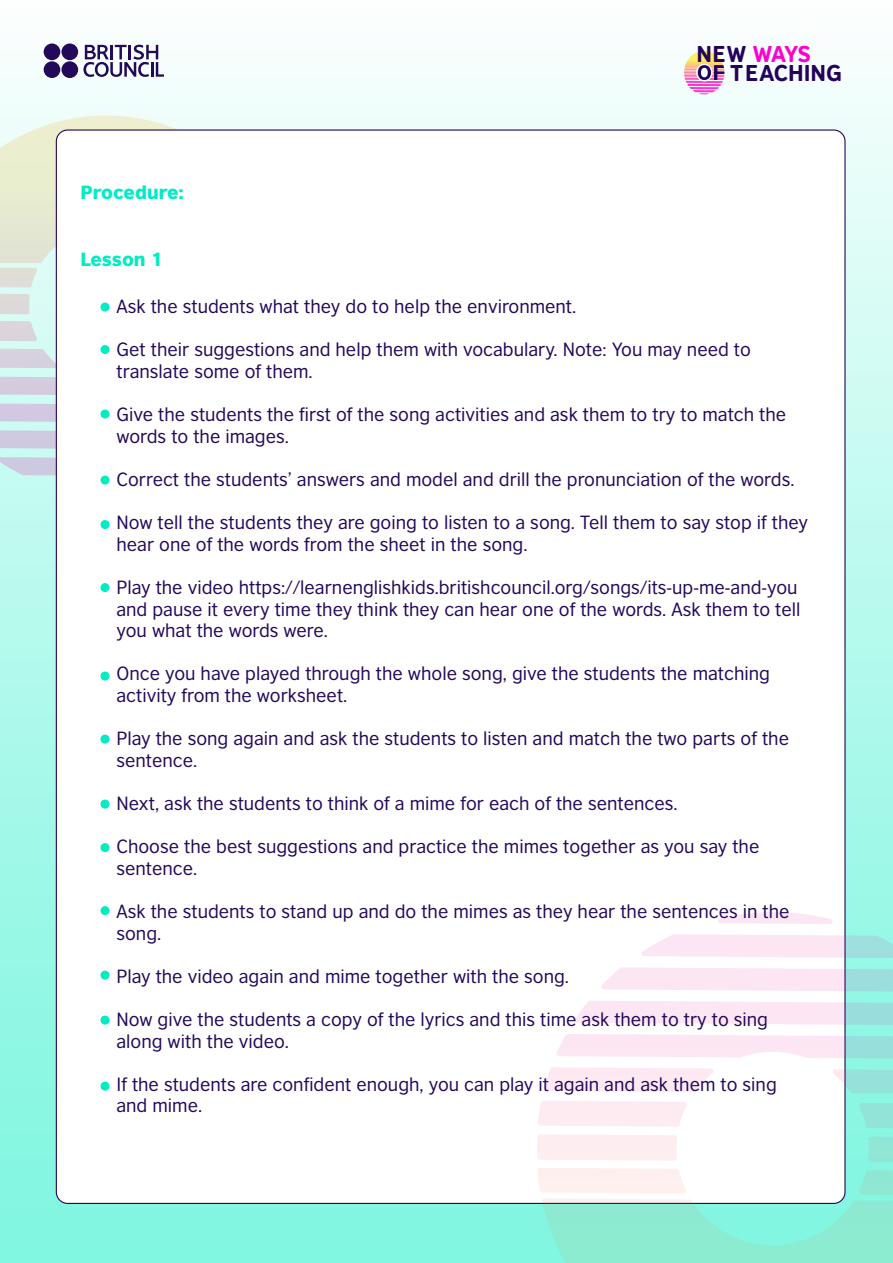
<style>
.page{position:relative;width:893px;height:1263px;background:#fff}
.page>*{position:absolute;margin:0;border:0;box-sizing:border-box;transform-origin:0 0}
.t1{font:21.6px/18.5px "British Council Sans Headline";color:#24025b}
.t2{font:18px/21.6px "British Council Sans";color:#23085a}
.t3{font:900 18px "British Council Sans";color:#00edc3}
.s1{color:#f0c}
</style>
<div class="page">
<div style="left:0;top:0;width:893px;height:1263px;background:linear-gradient(to bottom,#f8fefd,#79f6de)"></div>
<svg style="left:0;top:430px;width:56px;height:20px"></svg>
<svg style="left:0;top:457px;width:56px;height:19px"></svg>
<svg style="left:0;top:116px;width:295px;height:254px;background:#e0e9dd"></svg>
<svg style="left:0;top:403px;width:56px;height:20px"></svg>
<svg style="left:0;top:376px;width:56px;height:20px"></svg>
<svg style="left:83px;top:45px;width:81px;height:32px"></svg>
<div style="left:44px;top:61px;width:16px;height:17px;background:#23095a;border-radius:50%"></div>
<div style="left:61px;top:61px;width:17px;height:17px;background:#23095a;border-radius:50%"></div>
<div style="left:44px;top:44px;width:16px;height:16px;background:#23095a;border-radius:50%"></div>
<div style="left:61px;top:44px;width:17px;height:16px;background:#23095a;border-radius:50%"></div>
<div style="left:56px;top:130px;width:789px;height:1073px;background:#fff;border-radius:11px"></div>
<svg style="left:601px;top:967px;width:292px;height:25px;background:#ebe7f1"></svg>
<svg style="left:544px;top:1067px;width:170px;height:25px;background:#fdebf3"></svg>
<svg style="left:833px;top:1069px;width:60px;height:25px"></svg>
<svg style="left:641px;top:934px;width:252px;height:24px;background:#e9e6f0"></svg>
<svg style="left:537px;top:1101px;width:356px;height:162px"></svg>
<svg style="left:575px;top:1000px;width:318px;height:25px;background:#ece7f1"></svg>
<svg style="left:557px;top:1034px;width:336px;height:25px;background:#ede8f1"></svg>
<svg style="left:718px;top:912px;width:115px;height:12px"></svg>
<svg style="left:684px;top:51px;width:40px;height:43px"></svg>
<div style="left:100px;top:302px;width:10px;height:9px;background:#00edc3;border-radius:50%"></div>
<div style="left:100px;top:345px;width:10px;height:9px;background:#00edc3;border-radius:50%"></div>
<div style="left:100px;top:410px;width:10px;height:8px;background:#00edc3;border-radius:50%"></div>
<div style="left:100px;top:476px;width:10px;height:8px;background:#00edc3;border-radius:50%"></div>
<div style="left:100px;top:583px;width:10px;height:9px;background:#00edc3;border-radius:50%"></div>
<div style="left:100px;top:671px;width:10px;height:9px;background:#00edc3;border-radius:50%"></div>
<div style="left:100px;top:734px;width:10px;height:9px;background:#00edc3;border-radius:50%"></div>
<div style="left:100px;top:800px;width:10px;height:8px;background:#00edc3;border-radius:50%"></div>
<div style="left:100px;top:843px;width:10px;height:9px;background:#00edc3;border-radius:50%"></div>
<div style="left:100px;top:906px;width:10px;height:9px;background:#00edc3;border-radius:50%"></div>
<div style="left:100px;top:971px;width:10px;height:9px;background:#00edc3;border-radius:50%"></div>
<div style="left:100px;top:1016px;width:10px;height:9px;background:#00edc3;border-radius:50%"></div>
<div style="left:100px;top:1082px;width:10px;height:9px;background:#00edc3;border-radius:50%"></div>
<div style="left:100px;top:520px;width:10px;height:9px;background:#00edc3;border-radius:50%"></div>
<p class="t3" style="left:80px;top:176px;width:105px">Procedure:</p>
<p class="t3" style="left:80px;top:242px;width:84px">Lesson 1</p>
<p class="t1" style="left:730px;top:44px;width:113px;text-indent:-34px">NEW <span class="s1">WAYS<br></span>TEACHING</p>
<p class="t2" style="left:116px;top:294px;width:461px">Ask the students what they do to help the environment.</p>
<p class="t2" style="left:116px;top:337px;width:636px">Get their suggestions and help them with vocabulary. Note: You may need to translate some of them.</p>
<p class="t2" style="left:116px;top:402px;width:671px">Give the students the first of the song activities and ask them to try to match the words to the images.</p>
<p class="t2" style="left:116px;top:467px;width:679px">Correct the students’ answers and model and drill the pronunciation of the words.</p>
<p class="t2" style="left:116px;top:510px;width:693px">Now tell the students they are going to listen to a song. Tell them to say stop if they hear one of the words from the sheet in the song.</p>
<p class="t2" style="left:116px;top:575px;width:685px">Play the video https://learnenglishkids.britishcouncil.org/songs/its-up-me-and-you and pause it every time they think they can hear one of the words. Ask them to tell you what the words were.</p>
<p class="t2" style="left:116px;top:661px;width:655px">Once you have played through the whole song, give the students the matching activity from the worksheet.</p>
<p class="t2" style="left:116px;top:726px;width:674px">Play the song again and ask the students to listen and match the two parts of the sentence.</p>
<p class="t2" style="left:116px;top:791px;width:563px">Next, ask the students to think of a mime for each of the sentences.</p>
<p class="t2" style="left:116px;top:834px;width:644px">Choose the best suggestions and practice the mimes together as you say the sentence.</p>
<p class="t2" style="left:116px;top:899px;width:675px">Ask the students to stand up and do the mimes as they hear the sentences in the song.</p>
<p class="t2" style="left:116px;top:964px;width:454px">Play the video again and mime together with the song.</p>
<p class="t2" style="left:116px;top:1007px;width:653px">Now give the students a copy of the lyrics and this time ask them to try to sing along with the video.</p>
<p class="t2" style="left:116px;top:1072px;width:662px">If the students are confident enough, you can play it again and ask them to sing and mime.</p>
</div>
